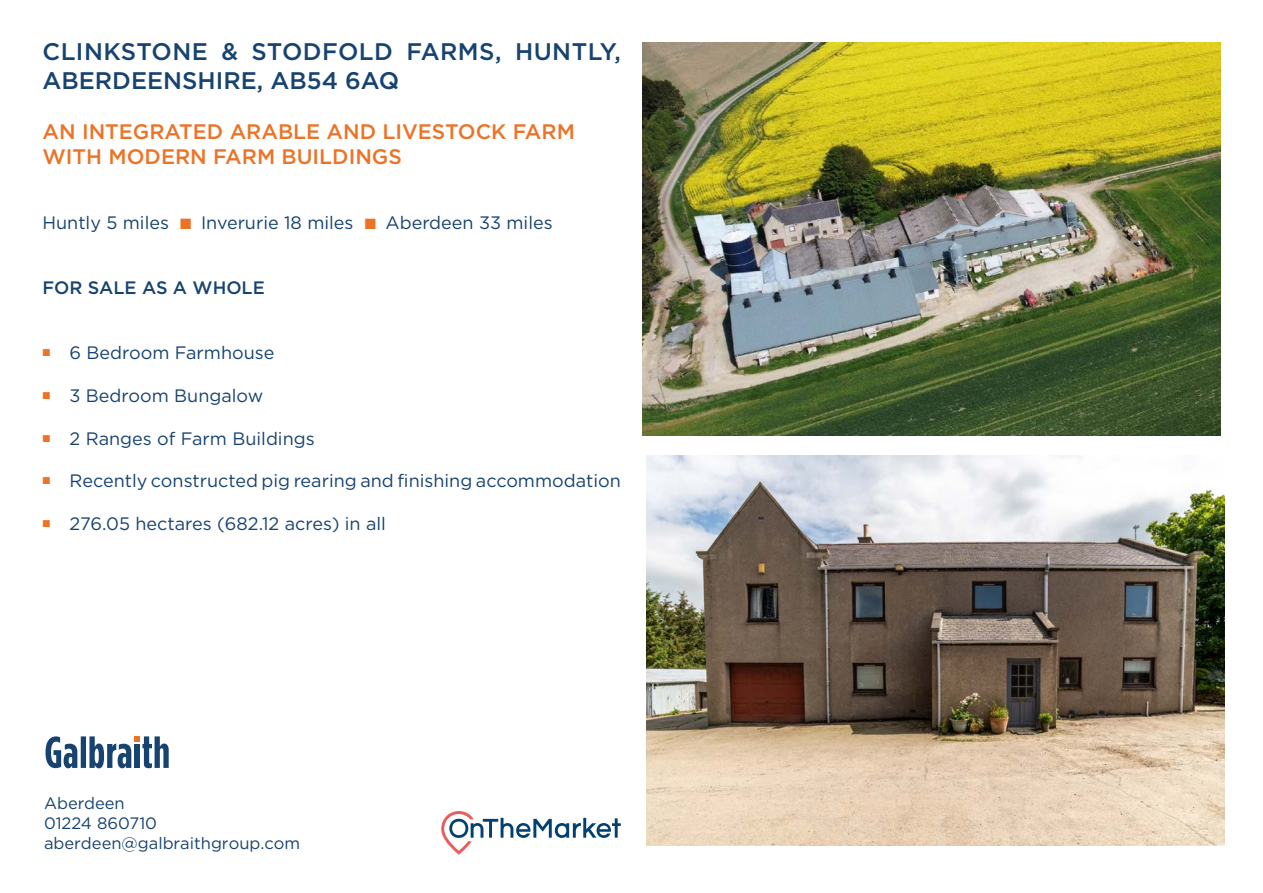
<style>
.page{position:relative;width:1263px;height:893px;background:#fff}
.page>*{position:absolute;margin:0;border:0;box-sizing:border-box;transform-origin:0 0}
.t1{font:500 24px/28.8px "Gotham HTF";color:#174370}
.t2{font:500 21px/25.2px "Gotham HTF";color:#ec7326}
.t3{font:18px "Gotham HTF";color:#174370}
.t4{font:500 18px "Gotham HTF";color:#174370}
.t5{font:16.5px "Gotham HTF";color:#174370}
.s1{font-family:"Proxima Nova";color:#ec7326}
</style>
<div class="page">
<svg style="left:46px;top:736px;width:123px;height:32px"></svg>
<div style="left:135px;top:744px;width:5px;height:24px;background:#174370"></div>
<img style="left:642px;top:42px;width:578px;height:394px">
<img style="left:646px;top:455px;width:579px;height:391px">
<svg style="left:441px;top:811px;width:180px;height:44px"></svg>
<p class="t1" style="left:43px;top:37px;width:580px">CLINKSTONE &amp; STODFOLD FARMS, HUNTLY,<br>ABERDEENSHIRE, AB54 6AQ</p>
<p class="t2" style="left:43px;top:119px;width:534px">AN INTEGRATED ARABLE AND LIVESTOCK FARM<br>WITH MODERN FARM BUILDINGS</p>
<p class="t3" style="left:43px;top:213px;width:512px">Huntly 5 miles <span class="s1">■</span> Inverurie 18 miles <span class="s1">■</span> Aberdeen 33 miles</p>
<p class="t4" style="left:43px;top:277px;width:224px">FOR SALE AS A WHOLE</p>
<p class="t3" style="left:43px;top:343px;width:233px"><sup>■</sup> 6 Bedroom Farmhouse</p>
<p class="t3" style="left:43px;top:385px;width:222px"><sup>■</sup> 3 Bedroom Bungalow</p>
<p class="t3" style="left:43px;top:428px;width:274px"><sup>■</sup> 2 Ranges of Farm Buildings</p>
<p class="t3" style="left:43px;top:471px;width:580px"><sup>■</sup> Recently constructed pig rearing and finishing accommodation</p>
<p class="t3" style="left:43px;top:514px;width:345px"><sup>■</sup> 276.05 hectares (682.12 acres) in all</p>
<p class="t5" style="left:44px;top:794px;width:82px">Aberdeen</p>
<p class="t5" style="left:44px;top:814px;width:115px">01224 860710</p>
<p class="t5" style="left:44px;top:834px;width:258px">aberdeen@galbraithgroup.com</p>
</div>
